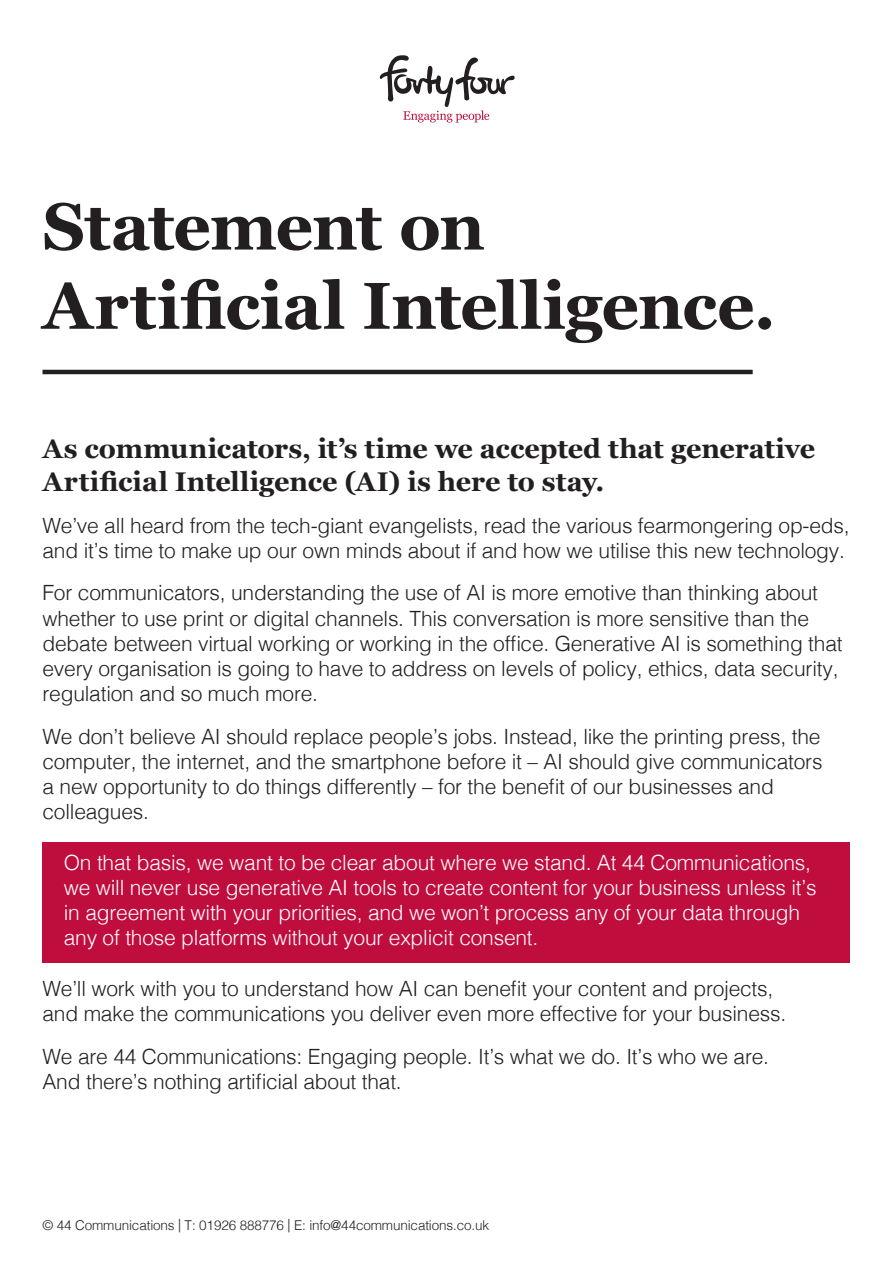
<style>
.page{position:relative;width:893px;height:1263px;background:#fff}
.page>*{position:absolute;margin:0;border:0;box-sizing:border-box;transform-origin:0 0}
.t1{font:700 66px/79.2px "Georgia";letter-spacing:-.015em;color:#231f20}
.t2{font:700 27px/32.4px "Georgia";letter-spacing:-.005em;color:#231f20}
.t3{font:300 21px/25.2px "Helvetica";letter-spacing:-.01em;color:#231f20}
.t4{font:300 21px/25.2px "Helvetica";letter-spacing:-.01em;color:#fff}
.t5{font:300 13.5px "Helvetica";letter-spacing:-.01em;color:#231f20}
</style>
<div class="page">
<hr style="left:43px;top:370px;width:710px;height:4px;background:#231f20">
<svg style="left:379px;top:55px;width:136px;height:67px"></svg>
<div style="left:43px;top:842px;width:807px;height:121px;background:#bf0d3e"></div>
<p class="t1" style="left:43px;top:184px;width:734px">Statement on<br>Artificial Intelligence.</p>
<p class="t2" style="left:43px;top:431px;width:774px">As communicators, it’s time we accepted that generative<br>Artificial Intelligence (AI) is here to stay.</p>
<p class="t3" style="left:43px;top:511px;width:809px">We’ve all heard from the tech-giant evangelists, read the various fearmongering op-eds, and it’s time to make up our own minds about if and how we utilise this new technology.</p>
<p class="t3" style="left:43px;top:579px;width:802px">For communicators, understanding the use of AI is more emotive than thinking about whether to use print or digital channels. This conversation is more sensitive than the debate between virtual working or working in the office. Generative AI is something that every organisation is going to have to address on levels of policy, ethics, data security, regulation and so much more.</p>
<p class="t3" style="left:43px;top:722px;width:781px">We don’t believe AI should replace people’s jobs. Instead, like the printing press, the computer, the internet, and the smartphone before it – AI should give communicators a new opportunity to do things differently – for the benefit of our businesses and colleagues.</p>
<p class="t4" style="left:64px;top:848px;width:754px">On that basis, we want to be clear about where we stand. At 44 Communications, we will never use generative AI tools to create content for your business unless it’s in agreement with your priorities, and we won’t process any of your data through any of those platforms without your explicit consent.</p>
<p class="t3" style="left:43px;top:975px;width:745px">We’ll work with you to understand how AI can benefit your content and projects, and make the communications you deliver even more effective for your business.</p>
<p class="t3" style="left:43px;top:1042px;width:728px">We are 44 Communications: Engaging people. It’s what we do. It’s who we are.<br>And there’s nothing artificial about that.</p>
<p class="t5" style="left:43px;top:1214px;width:448px">© 44 Communications | T: 01926 888776 | E: info@44communications.co.uk</p>
</div>
